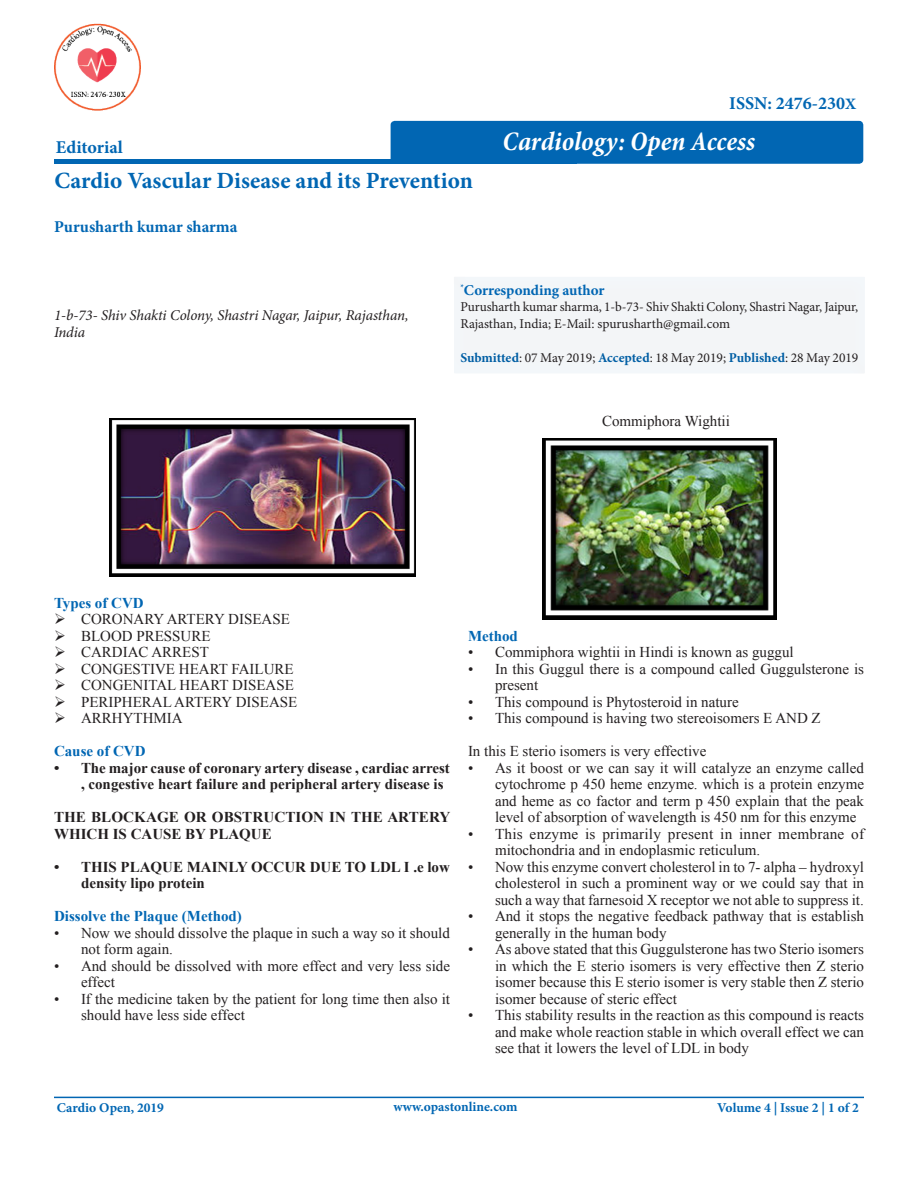
<style>
.page{position:relative;width:918px;height:1188px;background:#fff}
.page>*{position:absolute;margin:0;border:0;box-sizing:border-box;transform-origin:0 0}
.t1{font:italic 700 condensed 27px "Minion Pro";color:#fff}
.t2{font:700 23.25px "Minion Pro";color:#0166b3}
.t3{font:700 18px "Minion Pro";color:#0166b3}
.t4{font:700 16.5px "Minion Pro";color:#0166b3}
.t5{font:15px/16.5px "Times New Roman";color:#231f20}
.t6{font:700 15px/16.5px "Times New Roman";color:#231f20}
.t7{font:italic 15px/16.5px "Minion Pro";letter-spacing:-.01em;color:#231f20}
.t8{font:700 15px "Times New Roman";color:#0166b3}
.t9{font:700 15px "Minion Pro";color:#0166b3}
.t10{font:13.5px/16.5px "Minion Pro";letter-spacing:-.005em;color:#231f20}
.t11{font:700 13.5px "Minion Pro";color:#0166b3}
.s1{font-size:15.9px}
.s2{font-weight:700;color:#005ea4}
</style>
<div class="page">
<div style="left:391px;top:121px;width:472px;height:43px;background:#0166b3;border-radius:4px"></div>
<div style="left:54px;top:159px;width:339px;height:5px;background:#0166b3"></div>
<hr style="left:54px;top:1097px;width:810px;height:1px;background:#0166b3">
<div style="left:449px;top:272px;width:417px;height:103px;background:#f3f5f7"></div>
<img style="left:54px;top:23px;width:87px;height:88px">
<img style="left:110px;top:419px;width:306px;height:158px">
<img style="left:543px;top:438px;width:233px;height:181px">
<p class="t3" style="left:56px;top:135px;width:69px">Editorial</p>
<p class="t2" style="left:55px;top:164px;width:420px">Cardio Vascular Disease and its Prevention</p>
<p class="t4" style="left:54px;top:215px;width:185px">Purusharth kumar sharma</p>
<p class="t3" style="left:729px;top:91px;width:128px">ISSN: 2476-230<span class="s1">X</span></p>
<p class="t1" style="left:503px;top:122px;width:254px">Cardiology: Open Access</p>
<p class="t7" style="left:54px;top:307px;width:356px">1-b-73- Shiv Shakti Colony, Shastri Nagar, Jaipur, Rajasthan,<br>India</p>
<p class="t9" style="left:460px;top:279px;width:146px"><sup>*</sup>Corresponding author</p>
<p class="t10" style="left:460px;top:299px;width:399px">Purusharth kumar sharma, 1-b-73- Shiv Shakti Colony, Shastri Nagar, Jaipur,<br>Rajasthan, India; E-Mail: spurusharth@gmail.com</p>
<p class="t10" style="left:460px;top:350px;width:400px"><span class="s2">Submitted</span>: 07 May 2019; <span class="s2">Accepted</span>: 18 May 2019; <span class="s2">Published</span>: 28 May 2019</p>
<p class="t5" style="left:602px;top:413px;width:129px">Commiphora Wightii</p>
<p class="t8" style="left:54px;top:592px;width:91px">Types of CVD</p>
<p class="t5" style="left:54px;top:611px;width:237px">➢ CORONARY ARTERY DISEASE</p>
<p class="t5" style="left:54px;top:627px;width:158px">➢ BLOOD PRESSURE</p>
<p class="t5" style="left:54px;top:644px;width:156px">➢ CARDIAC ARREST</p>
<p class="t5" style="left:54px;top:660px;width:241px">➢ CONGESTIVE HEART FAILURE</p>
<p class="t5" style="left:54px;top:677px;width:241px">➢ CONGENITAL HEART DISEASE</p>
<p class="t5" style="left:54px;top:693px;width:245px">➢ PERIPHERAL ARTERY DISEASE</p>
<p class="t5" style="left:54px;top:710px;width:130px">➢ ARRHYTHMIA</p>
<p class="t8" style="left:54px;top:741px;width:93px">Cause of CVD</p>
<p class="t6" style="left:81px;top:759px;width:370px;text-indent:-27px">• The major cause of coronary artery disease , cardiac arrest , congestive heart failure and peripheral artery disease is</p>
<p class="t6" style="left:54px;top:809px;width:398px">THE BLOCKAGE OR OBSTRUCTION IN THE ARTERY<br>WHICH IS CAUSE BY PLAQUE</p>
<p class="t6" style="left:81px;top:858px;width:370px;text-indent:-27px">• THIS PLAQUE MAINLY OCCUR DUE TO LDL I .e low density lipo protein</p>
<p class="t8" style="left:54px;top:906px;width:189px">Dissolve the Plaque (Method)</p>
<p class="t5" style="left:81px;top:924px;width:370px;text-indent:-27px">• Now we should dissolve the plaque in such a way so it should not form again.</p>
<p class="t5" style="left:81px;top:957px;width:371px;text-indent:-27px">• And should be dissolved with more effect and very less side effect</p>
<p class="t5" style="left:81px;top:990px;width:371px;text-indent:-27px">• If the medicine taken by the patient for long time then also it should have less side effect</p>
<p class="t8" style="left:468px;top:625px;width:51px">Method</p>
<p class="t5" style="left:468px;top:644px;width:327px">• Commiphora wightii in Hindi is known as guggul</p>
<p class="t5" style="left:495px;top:660px;width:371px;text-indent:-27px">• In this Guggul there is a compound called Guggulsterone is present</p>
<p class="t5" style="left:468px;top:693px;width:272px">• This compound is Phytosteroid in nature</p>
<p class="t5" style="left:468px;top:710px;width:354px">• This compound is having two stereoisomers E AND Z</p>
<p class="t5" style="left:468px;top:743px;width:240px">In this E sterio isomers is very effective</p>
<p class="t5" style="left:495px;top:759px;width:371px;text-align:justify;text-indent:-27px">• As it boost or we can say it will catalyze an enzyme called cytochrome p 450 heme enzyme. which is a protein enzyme and heme as co factor and term p 450 explain that the peak level of absorption of wavelength is 450 nm for this enzyme</p>
<p class="t5" style="left:495px;top:825px;width:371px;text-indent:-27px">• This enzyme is primarily present in inner membrane of mitochondria and in endoplasmic reticulum.</p>
<p class="t5" style="left:495px;top:858px;width:371px;text-align:justify;text-indent:-27px">• Now this enzyme convert cholesterol in to 7- alpha – hydroxyl cholesterol in such a prominent way or we could say that in such a way that farnesoid X receptor we not able to suppress it.</p>
<p class="t5" style="left:495px;top:908px;width:371px;text-indent:-27px">• And it stops the negative feedback pathway that is establish generally in the human body</p>
<p class="t5" style="left:495px;top:941px;width:371px;text-align:justify;text-indent:-27px">• As above stated that this Guggulsterone has two Sterio isomers in which the E sterio isomers is very effective then Z sterio isomer because this E sterio isomer is very stable then Z sterio isomer because of steric effect</p>
<p class="t5" style="left:495px;top:1007px;width:371px;text-align:justify;text-indent:-27px">• This stability results in the reaction as this compound is reacts and make whole reaction stable in which overall effect we can see that it lowers the level of LDL in body</p>
<p class="t11" style="left:393px;top:1097px;width:126px">www.opastonline.com</p>
<p class="t11" style="left:57px;top:1098px;width:109px">Cardio Open, 2019</p>
<p class="t11" style="left:717px;top:1098px;width:143px">Volume 4 | Issue 2 | 1 of 2</p>
</div>
